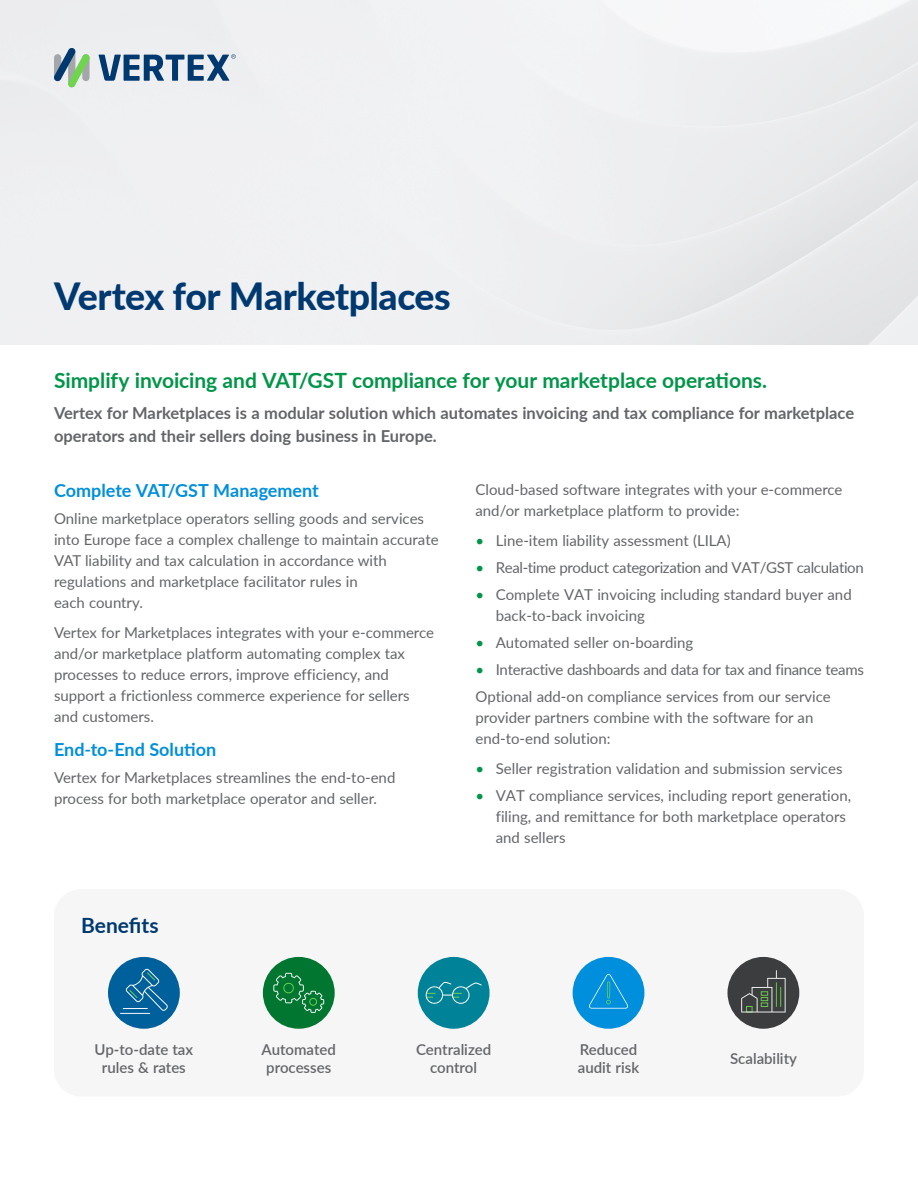
<style>
.page{position:relative;width:918px;height:1188px;background:#fff}
.page>*{position:absolute;margin:0;border:0;box-sizing:border-box;transform-origin:0 0}
.t1{font:800 37.5px "Lato";letter-spacing:-.015em;color:#003970}
.t2{font:700 21px "Lato";color:#009548}
.t3{font:700 21px "Lato";color:#003970}
.t4{font:700 18px "Lato";color:#008fdc}
.t5{font:700 16.5px/22.5px "Lato";color:#636569}
.t6{font:15px/21px "Lato";color:#636569}
.t7{font:15px/27px "Lato";letter-spacing:-.02em;color:#636569}
.t8{font:600 15px/18px "Lato";color:#636569;text-align:center}
.t9{font:15px "Lato";letter-spacing:-.025em;color:#636569}
.s1{color:#009548}
</style>
<div class="page">
<div style="left:54px;top:889px;width:810px;height:208px;background:#f6f6f6;border-radius:27px"></div>
<div style="left:108px;top:957px;width:72px;height:72px;background:#00609c;border-radius:50%"></div>
<div style="left:418px;top:957px;width:72px;height:72px;background:#008299;border-radius:50%"></div>
<div style="left:263px;top:957px;width:72px;height:72px;background:#007630;border-radius:50%"></div>
<div style="left:573px;top:957px;width:71px;height:72px;background:#008fdc;border-radius:50%"></div>
<div style="left:727px;top:957px;width:72px;height:72px;background:#3b3d3f;border-radius:50%"></div>
<svg style="left:54px;top:48px;width:36px;height:39px"></svg>
<svg style="left:99px;top:54px;width:137px;height:27px;background:#7995b1"></svg>
<hr style="left:120px;top:1013px;width:30px;height:1px;background:#fff">
<svg style="left:123px;top:969px;width:45px;height:42px"></svg>
<svg style="left:273px;top:973px;width:51px;height:40px"></svg>
<svg style="left:425px;top:981px;width:57px;height:23px"></svg>
<svg style="left:589px;top:974px;width:39px;height:35px"></svg>
<svg style="left:741px;top:970px;width:45px;height:42px"></svg>
<h1 class="t1" style="left:54px;top:269px;width:398px">Vertex for Marketplaces</h1>
<h2 class="t2" style="left:54px;top:365px;width:715px">Simplify invoicing and VAT/GST compliance for your marketplace operations.</h2>
<p class="t5" style="left:54px;top:401px;width:802px">Vertex for Marketplaces is a modular solution which automates invoicing and tax compliance for marketplace operators and their sellers doing business in Europe.</p>
<p class="t4" style="left:54px;top:478px;width:266px">Complete VAT/GST Management</p>
<p class="t6" style="left:54px;top:508px;width:386px">Online marketplace operators selling goods and services into Europe face a complex challenge to maintain accurate VAT liability and tax calculation in accordance with regulations and marketplace facilitator rules in<br>each country.</p>
<p class="t6" style="left:54px;top:622px;width:382px">Vertex for Marketplaces integrates with your e-commerce and/or marketplace platform automating complex tax processes to reduce errors, improve efficiency, and support a frictionless commerce experience for sellers and customers.</p>
<p class="t4" style="left:54px;top:736px;width:164px">End-to-End Solution</p>
<p class="t6" style="left:54px;top:767px;width:343px">Vertex for Marketplaces streamlines the end-to-end process for both marketplace operator and seller.</p>
<h2 class="t3" style="left:81px;top:910px;width:79px">Benefits</h2>
<p class="t6" style="left:476px;top:478px;width:368px">Cloud-based software integrates with your e-commerce and/or marketplace platform to provide:</p>
<p class="t6" style="left:476px;top:529px;width:257px"><span class="s1">•</span> Line-item liability assessment (LILA)</p>
<p class="t9" style="left:476px;top:557px;width:390px"><span class="s1">•</span> Real-time product categorization and VAT/GST calculation</p>
<p class="t6" style="left:496px;top:583px;width:357px;text-indent:-20px"><span class="s1">•</span> Complete VAT invoicing including standard buyer and back-to-back invoicing</p>
<p class="t6" style="left:476px;top:631px;width:219px"><span class="s1">•</span> Automated seller on-boarding</p>
<p class="t7" style="left:476px;top:655px;width:390px"><span class="s1">•</span> Interactive dashboards and data for tax and finance teams<br>Optional add-on compliance services from our service</p>
<p class="t6" style="left:476px;top:706px;width:339px">provider partners combine with the software for an end-to-end solution:</p>
<p class="t6" style="left:476px;top:757px;width:369px"><span class="s1">•</span> Seller registration validation and submission services</p>
<p class="t6" style="left:496px;top:784px;width:357px;text-indent:-20px"><span class="s1">•</span> VAT compliance services, including report generation, filing, and remittance for both marketplace operators and sellers</p>
<p class="t8" style="left:95px;top:1039px;width:100px">Up-to-date tax rules &amp; rates</p>
<p class="t8" style="left:416px;top:1039px;width:77px">Centralized control</p>
<p class="t8" style="left:262px;top:1039px;width:76px">Automated processes</p>
<p class="t8" style="left:578px;top:1039px;width:63px;text-align:left">Reduced audit risk</p>
<p class="t8" style="left:730px;top:1048px;width:68px">Scalability</p>
</div>
